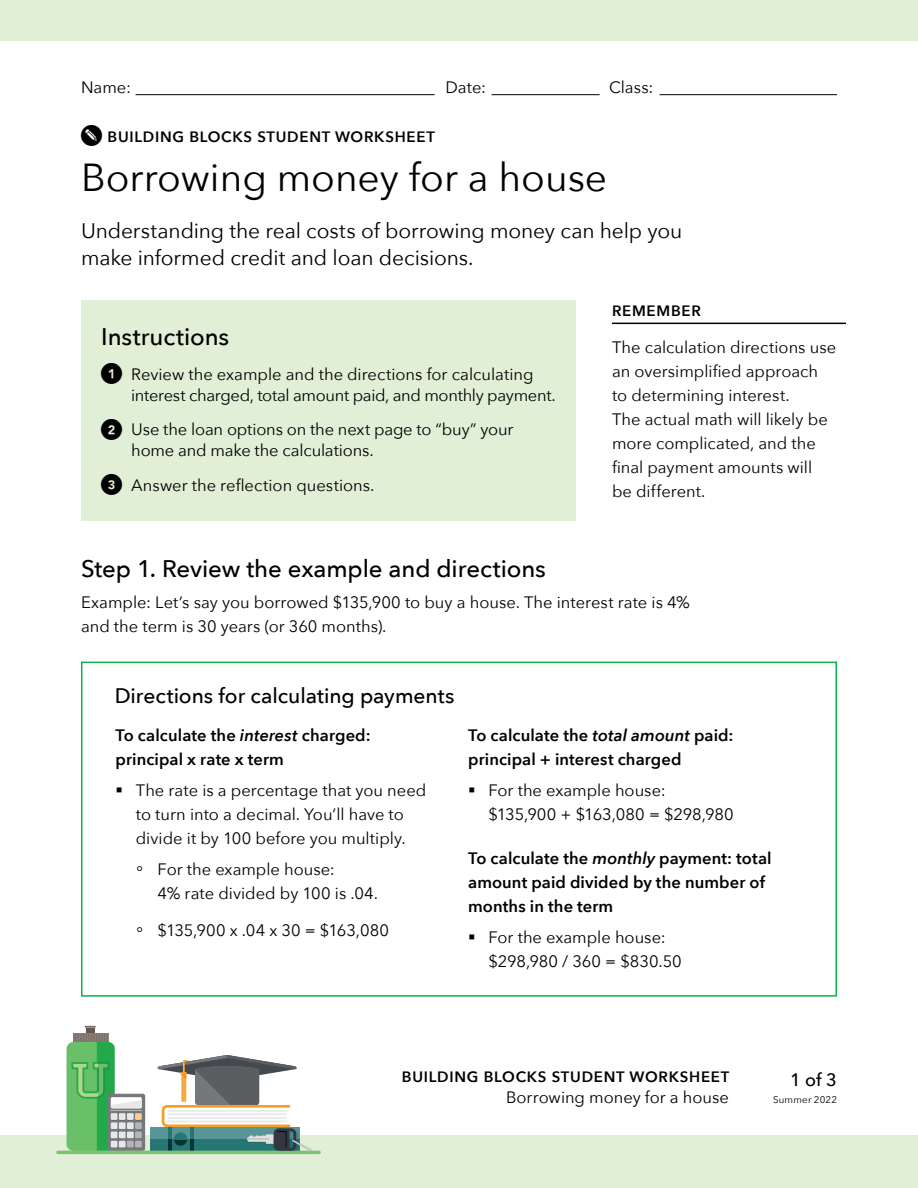
<style>
.page{position:relative;width:918px;height:1188px;background:#fff}
.page>*{position:absolute;margin:0;border:0;box-sizing:border-box;transform-origin:0 0}
.t1{font:39px "Avenir Next";color:#000}
.t2{font:500 24px "Avenir Next";letter-spacing:-.005em;color:#000}
.t3{font:21px/27px "Avenir Next";letter-spacing:-.005em;color:#000}
.t4{font:500 21px "Avenir Next";letter-spacing:-.005em;color:#000}
.t5{font:500 18px "Avenir Next";color:#000}
.t6{font:16.5px/24px "Avenir Next";color:#000}
.t7{font:600 16.5px/24px "Avenir Next";letter-spacing:.005em;color:#000}
.t8{font:600 15px "Avenir Next";letter-spacing:.05em;color:#000}
.t9{font:9.75px "Avenir Next";letter-spacing:.02em;color:#000}
.s1{font-style:italic}
</style>
<div class="page">
<div style="left:0;top:0;width:918px;height:40px;background:#e0efd6"></div>
<div style="left:0;top:1135px;width:918px;height:53px;background:#e0efd6"></div>
<div style="left:67px;top:1042px;width:48px;height:109px;background:#6abf69;border-radius:7px"></div>
<div style="left:150px;top:1127px;width:149px;height:24px;background:#267675"></div>
<div style="left:150px;top:1127px;width:149px;height:12px;background:#579695"></div>
<div style="left:107px;top:1094px;width:38px;height:57px;background:#76797c;border-radius:2px"></div>
<hr style="left:58px;top:1151px;width:261px;height:3px;background:#7cc36f">
<svg style="left:71px;top:1026px;width:71px;height:125px"></svg>
<svg style="left:158px;top:1055px;width:154px;height:96px"></svg>
<div style="left:81px;top:662px;width:756px;height:335px;border:2px solid #0db14b"></div>
<hr style="left:136px;top:94px;width:299px;height:1px;background:#000">
<hr style="left:492px;top:94px;width:108px;height:1px;background:#000">
<hr style="left:660px;top:94px;width:177px;height:1px;background:#000">
<div style="left:81px;top:301px;width:495px;height:220px;background:#e0efd6"></div>
<hr style="left:612px;top:323px;width:234px;height:1px;background:#000">
<p class="t6" style="left:81px;top:75px;width:51px">Name:</p>
<p class="t6" style="left:446px;top:75px;width:42px">Date:</p>
<p class="t6" style="left:609px;top:75px;width:46px">Class:</p>
<p class="t8" style="left:108px;top:124px;width:329px">BUILDING BLOCKS STUDENT WORKSHEET</p>
<h1 class="t1" style="left:81px;top:144px;width:528px">Borrowing money for a house</h1>
<p class="t3" style="left:81px;top:216px;width:603px">Understanding the real costs of borrowing money can help you make informed credit and loan decisions.</p>
<h2 class="t2" style="left:101px;top:316px;width:130px">Instructions</h2>
<p class="t6" style="left:131px;top:363px;width:426px;line-height:21px">Review the example and the directions for calculating interest charged, total amount paid, and monthly payment.</p>
<p class="t6" style="left:131px;top:418px;width:384px;line-height:21px">Use the loan options on the next page to “buy” your home and make the calculations.</p>
<p class="t6" style="left:131px;top:472px;width:245px">Answer the reflection questions.</p>
<p class="t8" style="left:612px;top:298px;width:90px">REMEMBER</p>
<p class="t6" style="left:612px;top:335px;width:226px">The calculation directions use an oversimplified approach to determining interest.<br>The actual math will likely be more complicated, and the final payment amounts will be different.</p>
<h2 class="t2" style="left:81px;top:549px;width:466px">Step 1. Review the example and directions</h2>
<p class="t6" style="left:81px;top:590px;width:611px">Example: Let’s say you borrowed $135,900 to buy a house. The interest rate is 4% and the term is 30 years (or 360 months).</p>
<p class="t4" style="left:115px;top:678px;width:341px">Directions for calculating payments</p>
<p class="t7" style="left:116px;top:723px;width:257px">To calculate the <span class="s1">interest</span> charged: principal x rate x term</p>
<p class="t6" style="left:116px;top:777px;width:312px;text-align:center">▪ The rate is a percentage that you need to turn into a decimal. You’ll have to divide it by 100 before you multiply.</p>
<p class="t6" style="left:158px;top:856px;width:222px;text-indent:-21px">° For the example house:<br>4% rate divided by 100 is .04.</p>
<p class="t6" style="left:137px;top:918px;width:254px">° $135,900 x .04 x 30 = $163,080</p>
<p class="t7" style="left:468px;top:723px;width:267px">To calculate the <span class="s1">total amount</span> paid: principal + interest charged</p>
<p class="t6" style="left:488px;top:777px;width:247px;text-indent:-20px">▪ For the example house: $135,900 + $163,080 = $298,980</p>
<p class="t7" style="left:468px;top:846px;width:305px">To calculate the <span class="s1">monthly</span> payment: total amount paid divided by the number of months in the term</p>
<p class="t6" style="left:488px;top:924px;width:195px;text-indent:-20px">▪ For the example house: $298,980 / 360 = $830.50</p>
<p class="t8" style="left:402px;top:1064px;width:329px">BUILDING BLOCKS STUDENT WORKSHEET</p>
<p class="t5" style="left:790px;top:1065px;width:48px">1 of 3</p>
<p class="t6" style="left:506px;top:1085px;width:224px">Borrowing money for a house</p>
<p class="t9" style="left:773px;top:1092px;width:65px">Summer 2022</p>
</div>
